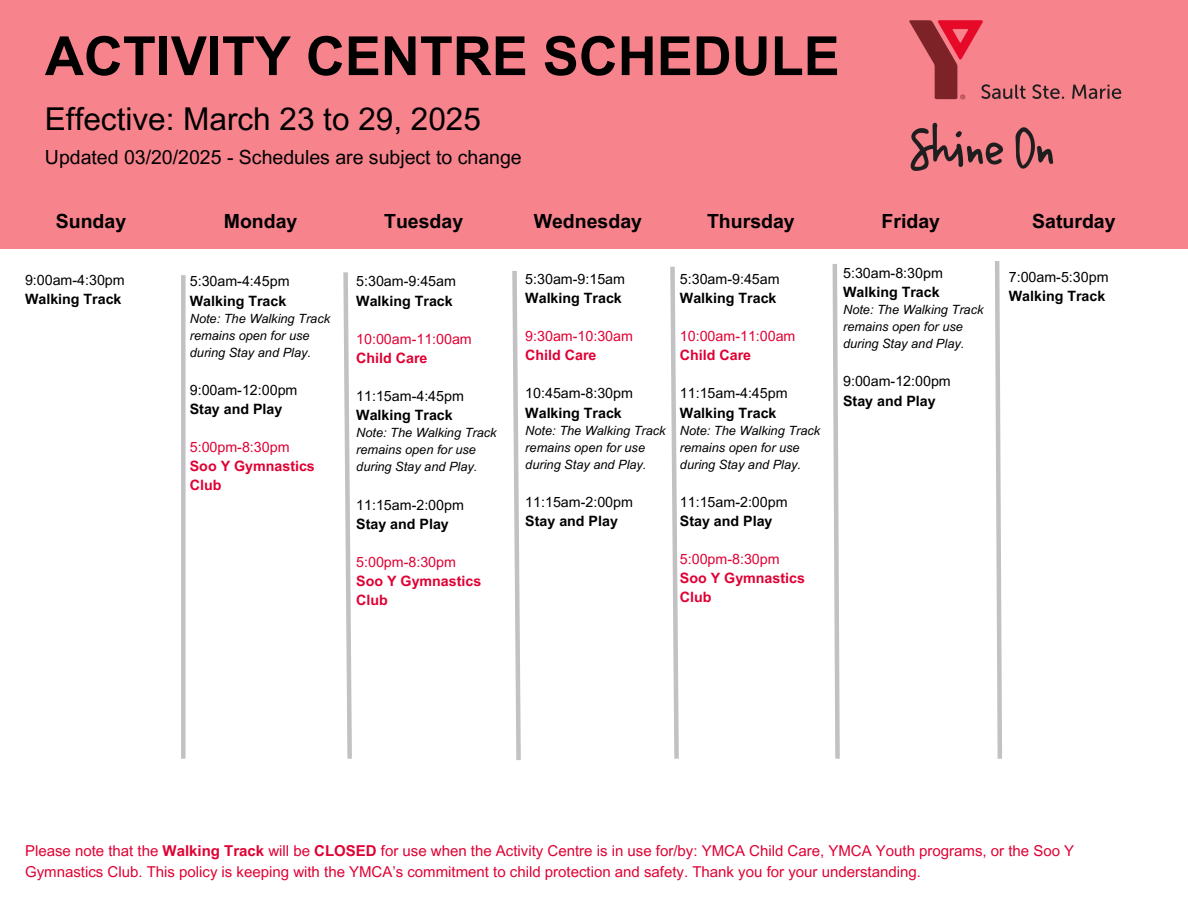
<style>
.page{position:relative;width:1188px;height:918px;background:#fff}
.page>*{position:absolute;margin:0;border:0;box-sizing:border-box;transform-origin:0 0}
.t1{font:700 54px "Arial MT Pro";color:#000}
.t2{font:31.5px "Arial MT Pro";color:#000}
.t3{font:700 19.5px "Arial MT Pro";color:#000}
.t4{font:19.5px "Arial MT Pro";color:#000}
.t5{font:15px/20.2px "Arial MT Pro";color:#e00034}
.t6{font:14.25px/19.2px "Arial MT Pro";color:#000}
.t7{font:700 14.25px/19px "Arial MT Pro";color:#e00034}
.t8{font:14.25px/19px "Arial MT Pro";color:#e00034}
.t9{font:700 14.25px "Arial MT Pro";color:#000}
.t10{font:italic 12.75px/17px "Arial MT Pro";color:#000}
.s1{font-weight:700}
.s2{font-weight:400}
</style>
<div class="page">
<div style="left:0;top:0;width:1188px;height:249px;background:#f7838d"></div>
<div style="left:181px;top:275px;width:5px;height:484px;background:#c2c1c3"></div>
<svg style="left:343px;top:272px;width:9px;height:487px"></svg>
<svg style="left:832px;top:264px;width:8px;height:495px"></svg>
<svg style="left:995px;top:261px;width:7px;height:498px"></svg>
<svg style="left:512px;top:271px;width:9px;height:489px"></svg>
<svg style="left:670px;top:266px;width:9px;height:493px"></svg>
<img style="left:909px;top:20px;width:213px;height:151px">
<p class="t1" style="left:45px;top:36px;width:796px">ACTIVITY CENTRE SCHEDULE</p>
<p class="t2" style="left:45px;top:107px;width:437px">Effective: March 23 to 29, 2025</p>
<p class="t4" style="left:45px;top:150px;width:478px">Updated 03/20/2025 - Schedules are subject to change</p>
<h2 class="t3" style="left:56px;top:213px;width:72px">Sunday</h2>
<h2 class="t3" style="left:224px;top:213px;width:75px">Monday</h2>
<h2 class="t3" style="left:384px;top:213px;width:81px">Tuesday</h2>
<h2 class="t3" style="left:534px;top:213px;width:110px">Wednesday</h2>
<h2 class="t3" style="left:707px;top:213px;width:89px">Thursday</h2>
<h2 class="t3" style="left:882px;top:213px;width:60px">Friday</h2>
<h2 class="t3" style="left:1032px;top:213px;width:85px">Saturday</h2>
<h1 class="t6" style="left:25px;top:272px;width:101px">9:00am-4:30pm<br><span class="s1">Walking Track</span></h1>
<h3 class="t6" style="left:190px;top:274px;width:101px">5:30am-4:45pm</h3>
<p class="t9" style="left:190px;top:295px;width:98px">Walking Track</p>
<p class="t10" style="left:190px;top:311px;width:142px">Note: The Walking Track remains open for use during Stay and Play.</p>
<p class="t6" style="left:190px;top:382px;width:109px">9:00am-12:00pm<br><span class="s1">Stay and Play</span></p>
<p class="t7" style="left:190px;top:439px;width:127px"><span class="s2">5:00pm-8:30pm<br></span>Soo Y Gymnastics<br>Club</p>
<p class="t6" style="left:356px;top:274px;width:101px">5:30am-9:45am<br><span class="s1">Walking Track</span></p>
<h3 class="t8" style="left:356px;top:331px;width:117px">10:00am-11:00am<br><span class="s1">Child Care</span></h3>
<h3 class="t6" style="left:356px;top:388px;width:109px">11:15am-4:45pm</h3>
<p class="t9" style="left:356px;top:410px;width:98px">Walking Track</p>
<p class="t10" style="left:356px;top:426px;width:142px">Note: The Walking Track remains open for use during Stay and Play.</p>
<h3 class="t6" style="left:356px;top:497px;width:109px">11:15am-2:00pm<br><span class="s1">Stay and Play</span></h3>
<h3 class="t7" style="left:356px;top:554px;width:127px"><span class="s2">5:00pm-8:30pm<br></span>Soo Y Gymnastics<br>Club</h3>
<h3 class="t6" style="left:525px;top:271px;width:101px">5:30am-9:15am<br><span class="s1">Walking Track</span></h3>
<p class="t8" style="left:525px;top:328px;width:109px">9:30am-10:30am<br><span class="s1">Child Care</span></p>
<h3 class="t6" style="left:525px;top:386px;width:109px">10:45am-8:30pm</h3>
<h3 class="t9" style="left:525px;top:407px;width:98px">Walking Track</h3>
<p class="t10" style="left:525px;top:423px;width:142px">Note: The Walking Track remains open for use during Stay and Play.</p>
<p class="t6" style="left:525px;top:494px;width:109px">11:15am-2:00pm<br><span class="s1">Stay and Play</span></p>
<p class="t6" style="left:680px;top:271px;width:101px">5:30am-9:45am<br><span class="s1">Walking Track</span></p>
<p class="t8" style="left:680px;top:328px;width:117px">10:00am-11:00am<br><span class="s1">Child Care</span></p>
<h3 class="t6" style="left:680px;top:386px;width:109px">11:15am-4:45pm</h3>
<h3 class="t9" style="left:680px;top:407px;width:98px">Walking Track</h3>
<h3 class="t10" style="left:680px;top:423px;width:142px">Note: The Walking Track remains open for use during Stay and Play.</h3>
<p class="t6" style="left:680px;top:494px;width:109px">11:15am-2:00pm<br><span class="s1">Stay and Play</span></p>
<p class="t7" style="left:680px;top:551px;width:127px"><span class="s2">5:00pm-8:30pm<br></span>Soo Y Gymnastics<br>Club</p>
<p class="t6" style="left:843px;top:265px;width:101px">5:30am-8:30pm</p>
<h3 class="t9" style="left:843px;top:287px;width:98px">Walking Track</h3>
<h3 class="t10" style="left:843px;top:303px;width:142px">Note: The Walking Track remains open for use during Stay and Play.</h3>
<p class="t6" style="left:843px;top:374px;width:109px">9:00am-12:00pm<br><span class="s1">Stay and Play</span></p>
<p class="t6" style="left:1009px;top:269px;width:101px">7:00am-5:30pm<br><span class="s1">Walking Track</span></p>
<h3 class="t5" style="left:25px;top:843px;width:1051px">Please note that the <span class="s1">Walking Track</span> will be <span class="s1">CLOSED</span> for use when the Activity Centre is in use for/by: YMCA Child Care, YMCA Youth programs, or the Soo Y<br>Gymnastics Club. This policy is keeping with the YMCA’s commitment to child protection and safety. Thank you for your understanding.</h3>
</div>
